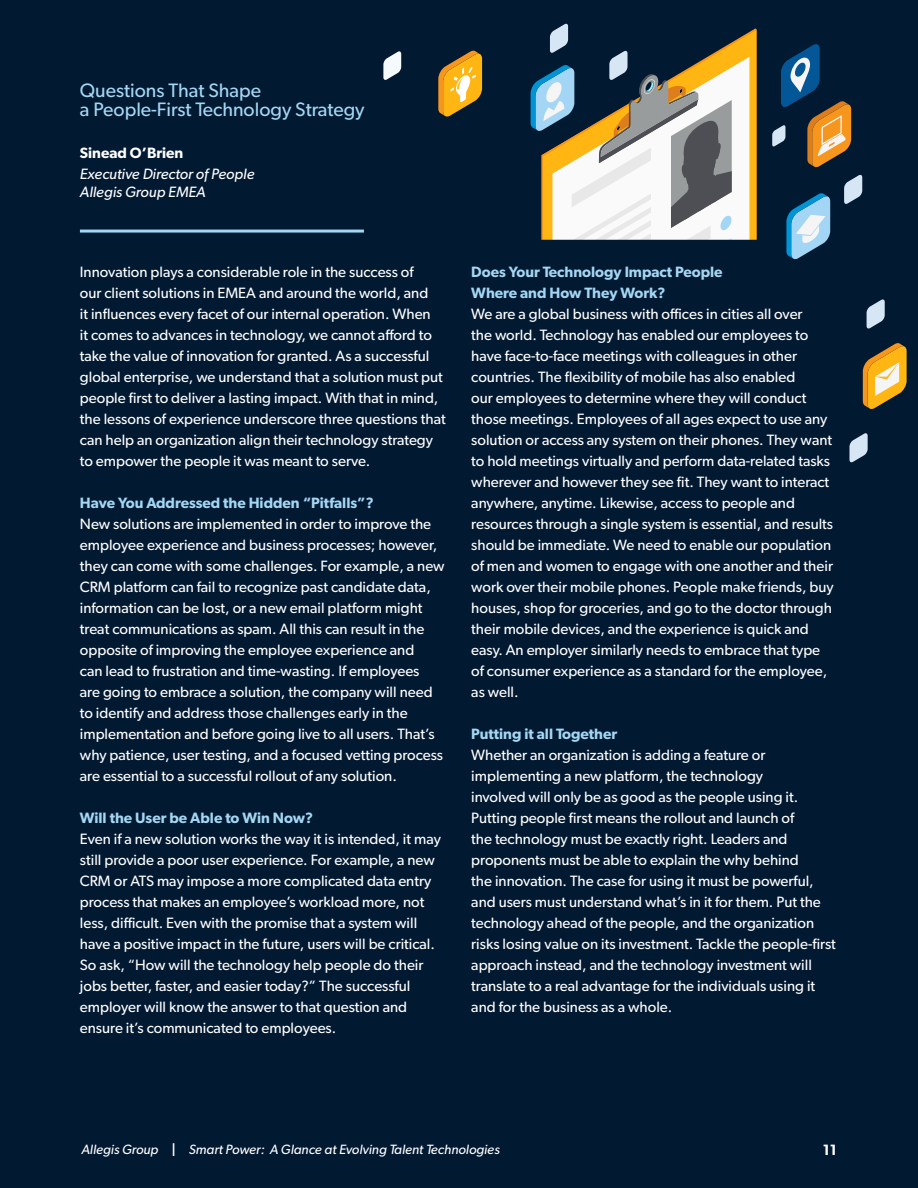
<style>
.page{position:relative;width:918px;height:1188px;background:#021932}
.page>*{position:absolute;margin:0;border:0;box-sizing:border-box;transform-origin:0 0}
.t1{font:19.5px/19.5px "Gibson";color:#a4d7f4}
.t2{font:15px/21px "Gibson";color:#fff}
.t3{font:600 15px/21px "Gibson";color:#a4d7f4}
.t4{font:italic 15px/18px "Gibson";color:#fff}
.t5{font:600 15px "Gibson";color:#fff}
.t6{font:italic 13.5px "Gibson";color:#fff}
.s1{font-weight:600;font-style:normal}
</style>
<div class="page">
<hr style="left:80px;top:230px;width:284px;height:3px;background:#a4d7f4">
<svg style="left:438px;top:50px;width:44px;height:67px"></svg>
<svg style="left:786px;top:193px;width:44px;height:47px"></svg>
<svg style="left:863px;top:343px;width:44px;height:66px"></svg>
<svg style="left:383px;top:51px;width:18px;height:29px"></svg>
<svg style="left:531px;top:23px;width:225px;height:217px"></svg>
<svg style="left:844px;top:174px;width:18px;height:30px"></svg>
<svg style="left:772px;top:44px;width:79px;height:124px"></svg>
<svg style="left:849px;top:433px;width:19px;height:30px"></svg>
<svg style="left:867px;top:299px;width:18px;height:30px"></svg>
<h1 class="t1" style="left:80px;top:80px;width:286px">Questions That Shape<br>a People-First Technology Strategy</h1>
<p class="t5" style="left:80px;top:144px;width:105px">Sinead O’Brien</p>
<p class="t4" style="left:80px;top:165px;width:176px">Executive Director of People<br>Allegis Group EMEA</p>
<p class="t2" style="left:80px;top:261px;width:367px">Innovation plays a considerable role in the success of<br>our client solutions in EMEA and around the world, and<br>it influences every facet of our internal operation. When<br>it comes to advances in technology, we cannot afford to take the value of innovation for granted. As a successful global enterprise, we understand that a solution must put people first to deliver a lasting impact. With that in mind, the lessons of experience underscore three questions that can help an organization align their technology strategy to empower the people it was meant to serve.</p>
<p class="t3" style="left:80px;top:492px;width:295px">Have You Addressed the Hidden “Pitfalls”?</p>
<p class="t2" style="left:80px;top:513px;width:366px">New solutions are implemented in order to improve the employee experience and business processes; however, they can come with some challenges. For example, a new CRM platform can fail to recognize past candidate data, information can be lost, or a new email platform might treat communications as spam. All this can result in the opposite of improving the employee experience and<br>can lead to frustration and time-wasting. If employees<br>are going to embrace a solution, the company will need to identify and address those challenges early in the implementation and before going live to all users. That’s why patience, user testing, and a focused vetting process are essential to a successful rollout of any solution.</p>
<p class="t3" style="left:80px;top:807px;width:235px">Will the User be Able to Win Now?</p>
<p class="t2" style="left:80px;top:828px;width:362px">Even if a new solution works the way it is intended, it may still provide a poor user experience. For example, a new CRM or ATS may impose a more complicated data entry process that makes an employee’s workload more, not less, difficult. Even with the promise that a system will have a positive impact in the future, users will be critical.<br>So ask, “How will the technology help people do their jobs better, faster, and easier today?” The successful employer will know the answer to that question and ensure it’s communicated to employees.</p>
<p class="t3" style="left:471px;top:261px;width:253px">Does Your Technology Impact People<br>Where and How They Work?</p>
<p class="t2" style="left:471px;top:303px;width:364px">We are a global business with offices in cities all over<br>the world. Technology has enabled our employees to have face-to-face meetings with colleagues in other countries. The flexibility of mobile has also enabled<br>our employees to determine where they will conduct those meetings. Employees of all ages expect to use any solution or access any system on their phones. They want to hold meetings virtually and perform data-related tasks wherever and however they see fit. They want to interact anywhere, anytime. Likewise, access to people and resources through a single system is essential, and results should be immediate. We need to enable our population of men and women to engage with one another and their work over their mobile phones. People make friends, buy houses, shop for groceries, and go to the doctor through their mobile devices, and the experience is quick and easy. An employer similarly needs to embrace that type of consumer experience as a standard for the employee, as well.</p>
<p class="t3" style="left:471px;top:723px;width:147px">Putting it all Together</p>
<p class="t2" style="left:471px;top:744px;width:366px">Whether an organization is adding a feature or implementing a new platform, the technology<br>involved will only be as good as the people using it.<br>Putting people first means the rollout and launch of<br>the technology must be exactly right. Leaders and proponents must be able to explain the why behind<br>the innovation. The case for using it must be powerful, and users must understand what’s in it for them. Put the technology ahead of the people, and the organization risks losing value on its investment. Tackle the people-first approach instead, and the technology investment will translate to a real advantage for the individuals using it and for the business as a whole.</p>
<p class="t6" style="left:81px;top:1141px;width:420px">Allegis Group <span class="s1">|</span> Smart Power: A Glance at Evolving Talent Technologies</p>
<p class="t5" style="left:823px;top:1141px;width:16px">11</p>
</div>
